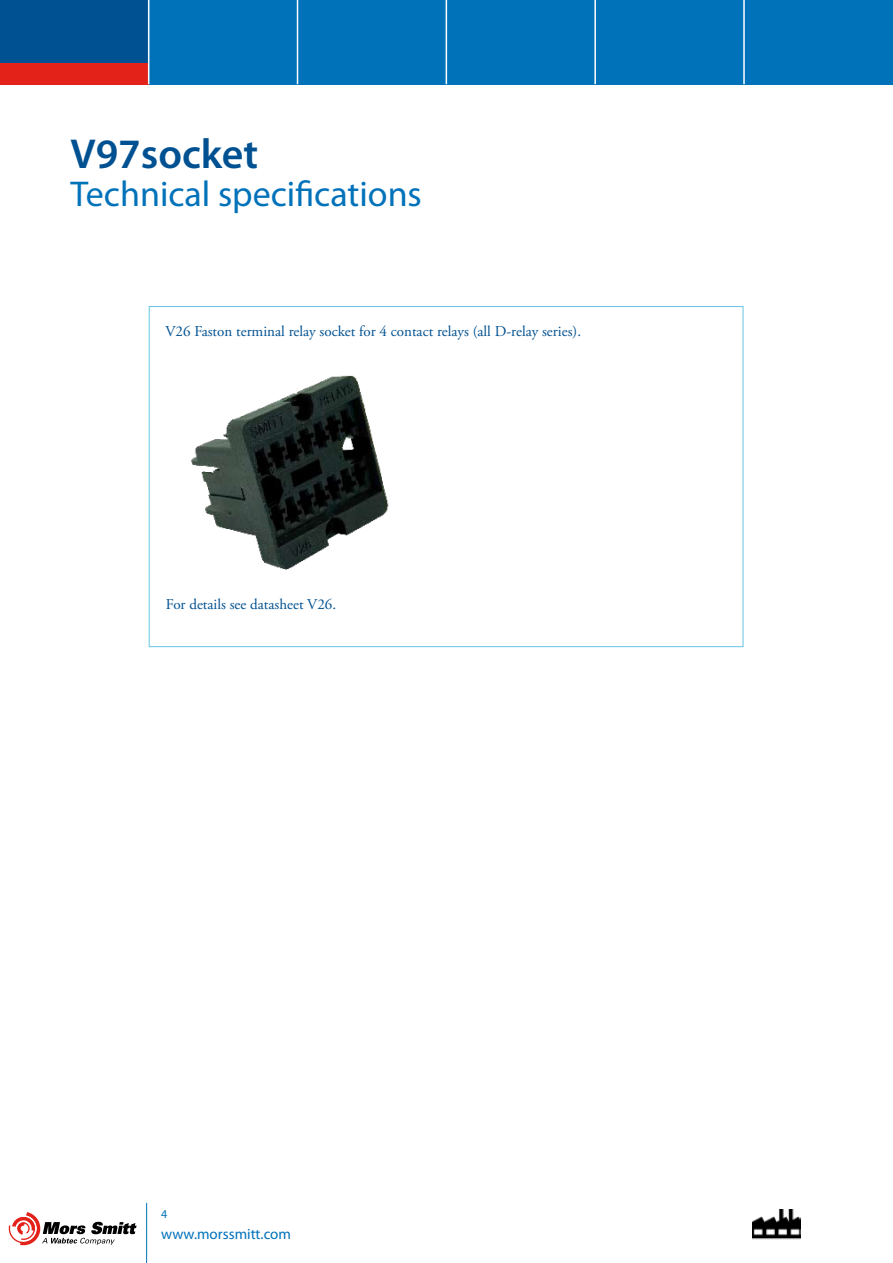
<style>
.page{position:relative;width:893px;height:1263px;background:#fff}
.page>*{position:absolute;margin:0;border:0;box-sizing:border-box;transform-origin:0 0}
.t1{font:600 42px "Myriad Pro";color:#005191}
.t2{font:36px "Myriad Pro";color:#0072ba}
.t3{font:15px "Adobe Garamond Pro";color:#005191}
.t4{font:15px "Myriad Pro";color:#0072ba}
.t5{font:12px "Myriad Pro";color:#0072ba}
</style>
<div class="page">
<div style="left:1px;top:0;width:892px;height:84px;background:#0072ba"></div>
<div style="left:0;top:0;width:149px;height:84px;background:#005191"></div>
<div style="left:0;top:63px;width:149px;height:21px;background:#e32219"></div>
<hr style="left:148px;top:0;width:1px;height:84px;background:#fff">
<hr style="left:297px;top:0;width:1px;height:84px;background:#fff">
<hr style="left:446px;top:0;width:1px;height:84px;background:#fff">
<hr style="left:594px;top:0;width:2px;height:84px;background:#fff">
<hr style="left:743px;top:0;width:2px;height:84px;background:#fff">
<hr style="left:146px;top:1203px;width:1px;height:60px;background:#0072ba">
<img style="left:752px;top:1209px;width:48px;height:31px">
<svg style="left:9px;top:1212px;width:128px;height:33px"></svg>
<img style="left:191px;top:375px;width:198px;height:195px">
<h1 class="t1" style="left:71px;top:127px;width:189px">V97socket</h1>
<h2 class="t2" style="left:71px;top:171px;width:353px">Technical specifications</h2>
<p class="t3" style="left:165px;top:322px;width:417px">V26 Faston terminal relay socket for 4 contact relays (all D-relay series).</p>
<p class="t3" style="left:166px;top:595px;width:172px">For details see datasheet V26.</p>
<p class="t5" style="left:161px;top:1207px;width:8px">4</p>
<p class="t4" style="left:161px;top:1225px;width:131px">www.morssmitt.com</p>
</div>
